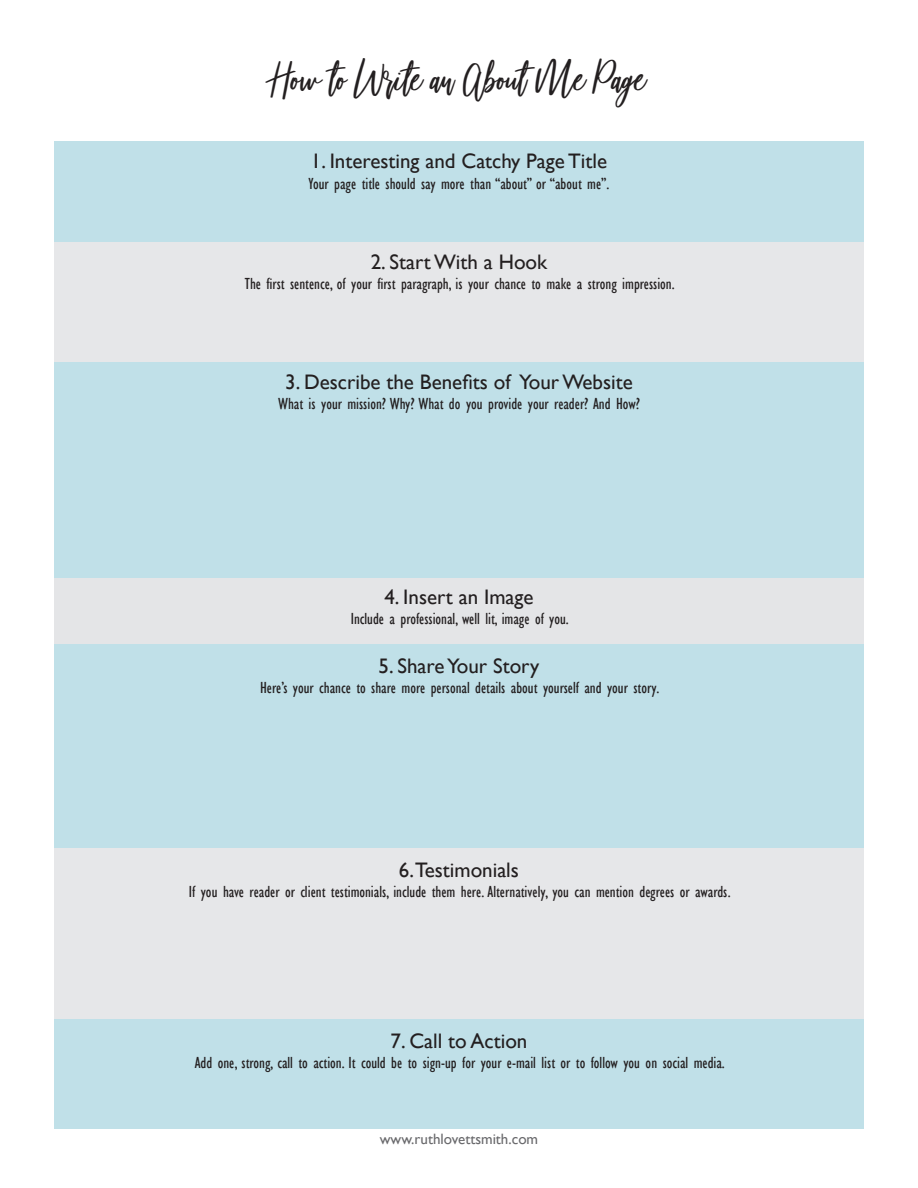
<style>
.page{position:relative;width:918px;height:1188px;background:#fff}
.page>*{position:absolute;margin:0;border:0;box-sizing:border-box;transform-origin:0 0}
.t1{font:45px "Beautiful Bloom";color:#231f20}
.t2{font:21px "Gill Sans";color:#231f20}
.t3{font:condensed 16.5px "Gill Sans";color:#231f20}
.t4{font:15px "Gill Sans";color:#69696c}
</style>
<div class="page">
<div style="left:54px;top:242px;width:810px;height:120px;background:#e6e7e9"></div>
<div style="left:54px;top:578px;width:810px;height:67px;background:#e4e5e7"></div>
<div style="left:54px;top:848px;width:810px;height:177px;background:#e6e7e9"></div>
<div style="left:54px;top:1020px;width:810px;height:109px;background:#c0e0e8"></div>
<div style="left:54px;top:645px;width:810px;height:203px;background:#c0e0e8"></div>
<div style="left:54px;top:362px;width:810px;height:216px;background:#c0e0e8"></div>
<div style="left:54px;top:141px;width:810px;height:101px;background:#c0e0e8"></div>
<p class="t1" style="left:272px;top:54px;width:376px">How to Write an About Me Page</p>
<p class="t2" style="left:311px;top:148px;width:298px">1. Interesting and Catchy Page Title</p>
<p class="t3" style="left:309px;top:174px;width:302px">Your page title should say more than “about” or “about me”.</p>
<p class="t2" style="left:371px;top:250px;width:178px">2. Start With a Hook</p>
<p class="t3" style="left:245px;top:274px;width:431px">The first sentence, of your first paragraph, is your chance to make a strong impression.</p>
<p class="t2" style="left:285px;top:370px;width:349px">3. Describe the Benefits of Your Website</p>
<p class="t3" style="left:278px;top:394px;width:363px">What is your mission? Why? What do you provide your reader? And How?</p>
<p class="t2" style="left:384px;top:585px;width:151px">4. Insert an Image</p>
<p class="t3" style="left:351px;top:609px;width:220px">Include a professional, well lit, image of you.</p>
<p class="t2" style="left:379px;top:654px;width:162px">5. Share Your Story</p>
<p class="t3" style="left:260px;top:678px;width:401px">Here’s your chance to share more personal details about yourself and your story.</p>
<p class="t2" style="left:399px;top:858px;width:122px">6.Testimonials</p>
<p class="t3" style="left:189px;top:882px;width:543px">If you have reader or client testimonials, include them here. Alternatively, you can mention degrees or awards.</p>
<p class="t2" style="left:391px;top:1029px;width:138px">7. Call to Action</p>
<p class="t3" style="left:195px;top:1053px;width:532px">Add one, strong, call to action. It could be to sign-up for your e-mail list or to follow you on social media.</p>
<p class="t4" style="left:380px;top:1131px;width:160px">www.ruthlovettsmith.com</p>
</div>
